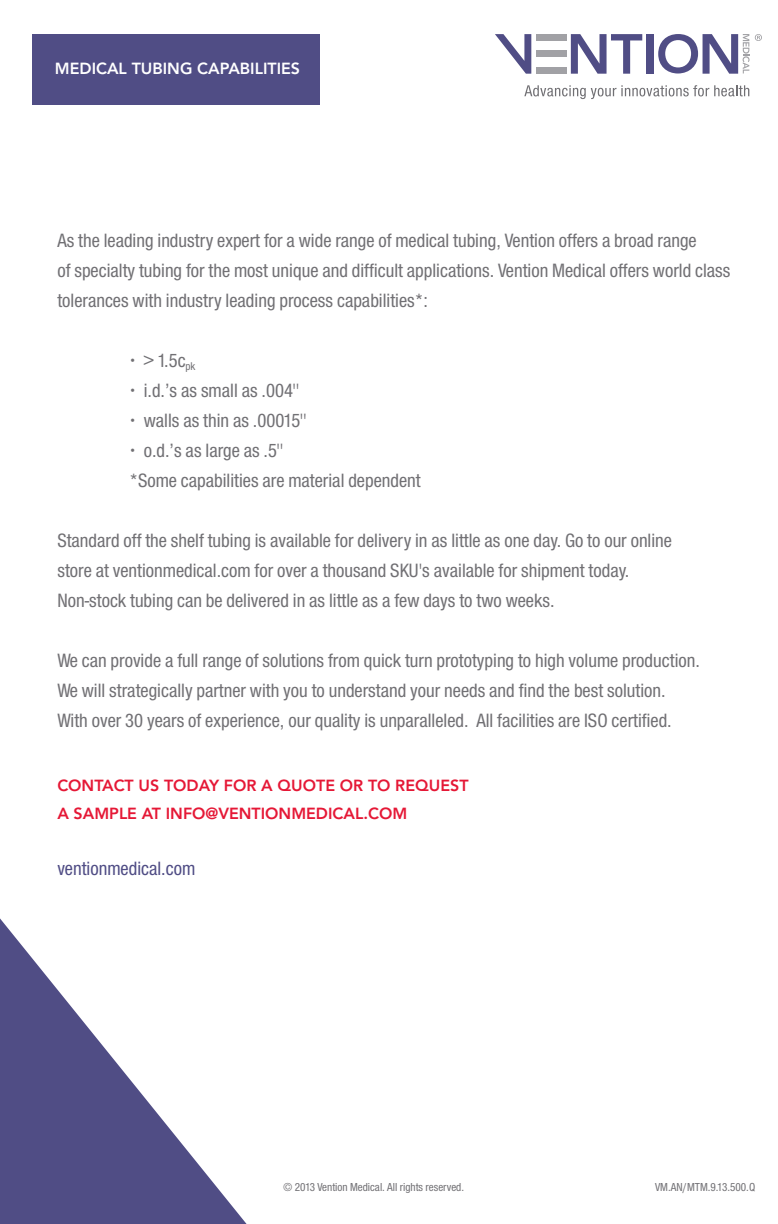
<style>
.page{position:relative;width:778px;height:1224px;background:#fff}
.page>*{position:absolute;margin:0;border:0;box-sizing:border-box;transform-origin:0 0}
.t1{font:20px/30px "Helvetica Neue H57";color:#717074}
.t2{font:20px "Helvetica Neue H57";color:#504d85}
.t3{font:800 16px "Avenir";color:#e51836}
.t4{font:800 16px "Avenir";color:#fff}
.t5{font:12px "Helvetica Neue H57";color:#717074}
</style>
<div class="page">
<div style="left:32px;top:34px;width:288px;height:70px;background:#504d85"></div>
<svg style="left:0;top:918px;width:247px;height:306px"></svg>
<svg style="left:495px;top:34px;width:36px;height:40px"></svg>
<svg style="left:570px;top:34px;width:72px;height:40px"></svg>
<div style="left:646px;top:34px;width:7px;height:40px;background:#504d85"></div>
<div style="left:535px;top:34px;width:31px;height:7px;background:#a1a1a5"></div>
<div style="left:535px;top:51px;width:31px;height:6px;background:#a1a1a5"></div>
<div style="left:535px;top:67px;width:31px;height:7px;background:#a1a1a5"></div>
<svg style="left:524px;top:85px;width:225px;height:14px"></svg>
<svg style="left:658px;top:34px;width:103px;height:40px"></svg>
<p class="t4" style="left:55px;top:59px;width:247px">MEDICAL TUBING CAPABILITIES</p>
<p class="t1" style="left:57px;top:227px;width:674px">As the leading industry expert for a wide range of medical tubing, Vention offers a broad range<br>of specialty tubing for the most unique and difficult applications. Vention Medical offers world class tolerances with industry leading process capabilities*:</p>
<p class="t1" style="left:129px;top:347px;width:67px">• &gt; 1.5c<sub>pk</sub></p>
<p class="t1" style="left:129px;top:377px;width:171px">• i.d.’s as small as .004"</p>
<p class="t1" style="left:129px;top:407px;width:178px">• walls as thin as .00015"</p>
<p class="t1" style="left:129px;top:437px;width:293px">• o.d.’s as large as .5"<br>*Some capabilities are material dependent</p>
<p class="t1" style="left:57px;top:527px;width:616px">Standard off the shelf tubing is available for delivery in as little as one day. Go to our online store at ventionmedical.com for over a thousand SKU's available for shipment today.<br>Non-stock tubing can be delivered in as little as a few days to two weeks.</p>
<p class="t1" style="left:57px;top:647px;width:644px">We can provide a full range of solutions from quick turn prototyping to high volume production.<br>We will strategically partner with you to understand your needs and find the best solution.<br>With over 30 years of experience, our quality is unparalleled. All facilities are ISO certified.</p>
<p class="t3" style="left:57px;top:776px;width:23px">CONTACT</p>
<p class="t3" style="left:138px;top:776px;width:38px">US TODAY</p>
<p class="t3" style="left:224px;top:776px;width:79px">FOR A QUOTE</p>
<p class="t3" style="left:340px;top:776px;width:100px">OR TO REQUEST</p>
<p class="t3" style="left:57px;top:804px;width:28px">A SAMPLE</p>
<p class="t3" style="left:142px;top:804px;width:99px">AT IN FO@VENTIONMEDICAL</p>
<p class="t3" style="left:363px;top:804px;width:19px">.COM</p>
<p class="t2" style="left:57px;top:855px;width:139px">ventionmedical.com</p>
<p class="t5" style="left:283px;top:1179px;width:182px">© 2013 Vention Medical. All rights reserved.</p>
<p class="t5" style="left:655px;top:1179px;width:102px">VM.AN/MTM.9.13.500.Q</p>
</div>
